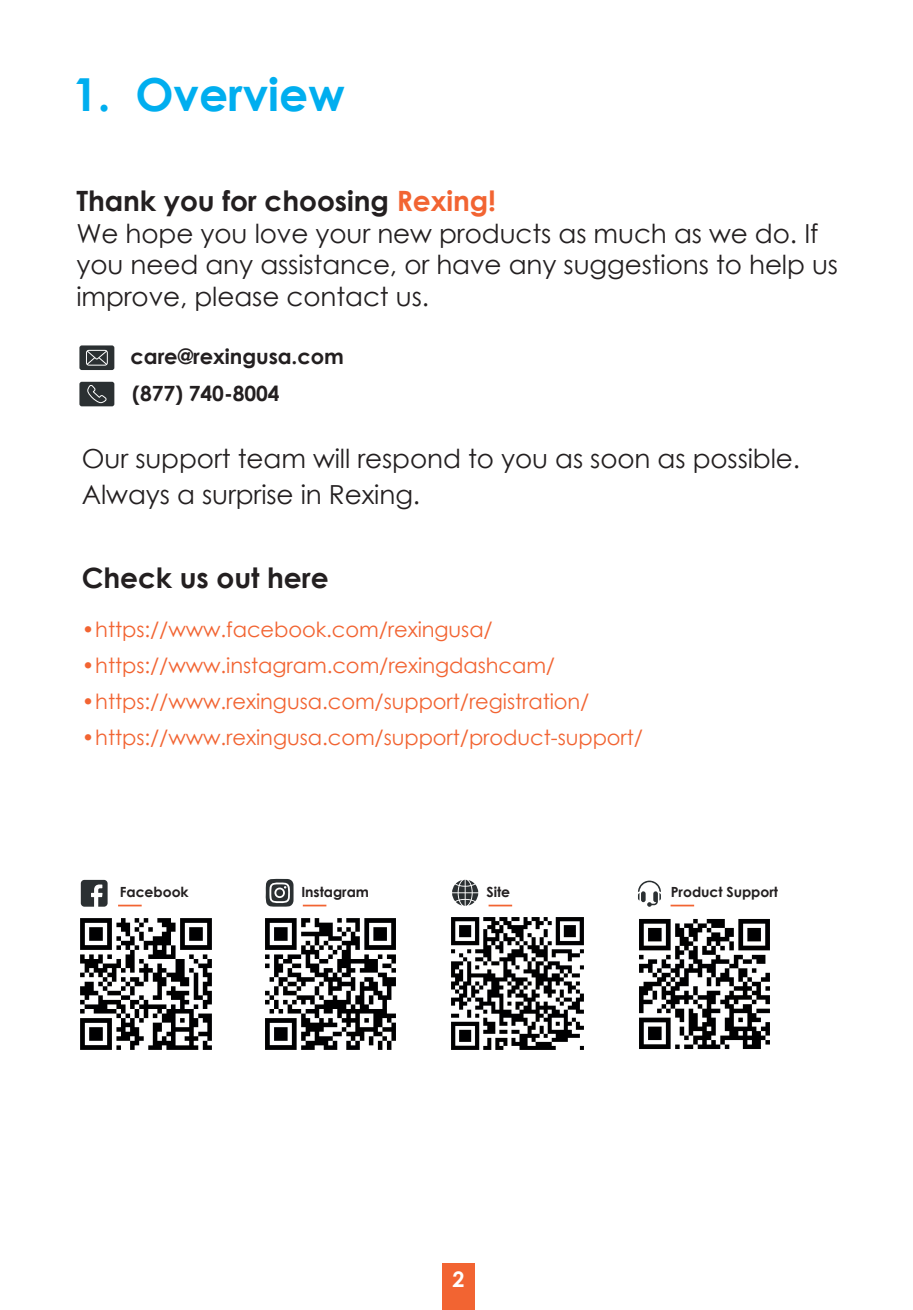
<style>
.page{position:relative;width:913px;height:1310px;background:#fff}
.page>*{position:absolute;margin:0;border:0;box-sizing:border-box;transform-origin:0 0}
.t1{font:700 45.5px "Century Gothic";color:#00aeef}
.t2{font:700 28px "Century Gothic";letter-spacing:-.005em;color:#231f20}
.t3{font:26.25px/31.5px "Century Gothic";letter-spacing:-.005em;color:#231f20}
.t4{font:700 21.35px "Century Gothic";color:#fff}
.t5{font:21px "Century Gothic";letter-spacing:-.005em;color:#f26432}
.t6{font:700 21px/36.4px "Century Gothic";letter-spacing:-.005em;color:#231f20}
.t7{font:700 14px "Century Gothic";letter-spacing:-.005em;color:#231f20}
.s1{color:#f26432}
</style>
<div class="page">
<hr style="left:118px;top:904px;width:24px;height:2px;background:#f26432">
<hr style="left:303px;top:904px;width:23px;height:2px;background:#f26432">
<hr style="left:488px;top:904px;width:24px;height:2px;background:#f26432">
<hr style="left:670px;top:904px;width:24px;height:2px;background:#f26432">
<img style="left:80px;top:918px;width:132px;height:132px">
<img style="left:265px;top:918px;width:131px;height:132px">
<img style="left:451px;top:917px;width:133px;height:133px">
<img style="left:639px;top:919px;width:131px;height:130px">
<svg style="left:81px;top:880px;width:27px;height:26px"></svg>
<svg style="left:265px;top:878px;width:28px;height:29px"></svg>
<svg style="left:452px;top:879px;width:26px;height:27px"></svg>
<svg style="left:638px;top:880px;width:23px;height:27px"></svg>
<div style="left:79px;top:345px;width:35px;height:25px;background:#2b3032;border-radius:2px"></div>
<svg style="left:86px;top:349px;width:22px;height:17px"></svg>
<div style="left:79px;top:382px;width:35px;height:24px;background:#2b3032;border-radius:2px"></div>
<svg style="left:87px;top:385px;width:20px;height:19px"></svg>
<div style="left:442px;top:1263px;width:33px;height:47px;background:#f26432"></div>
<h1 class="t1" style="left:72px;top:60px;width:274px">1. Overview</h1>
<p class="t2" style="left:76px;top:180px;width:421px">Thank you for choosing <span class="s1">Rexing!</span></p>
<p class="t3" style="left:76px;top:217px;width:763px">We hope you love your new products as much as we do. If you need any assistance, or have any suggestions to help us improve, please contact us.</p>
<p class="t6" style="left:131px;top:338px;width:215px">care@rexingusa.com (877) 740-8004</p>
<p class="t3" style="left:82px;top:440px;width:720px;line-height:35.7px">Our support team will respond to you as soon as possible.<br>Always a surprise in Rexing.</p>
<p class="t2" style="left:82px;top:556px;width:248px">Check us out here</p>
<p class="t5" style="left:82px;top:615px;width:412px">•https://www.facebook.com/rexingusa/</p>
<p class="t5" style="left:82px;top:651px;width:475px">•https://www.instagram.com/rexingdashcam/</p>
<p class="t5" style="left:82px;top:686px;width:509px">•https://www.rexingusa.com/support/registration/</p>
<p class="t5" style="left:82px;top:722px;width:563px">•https://www.rexingusa.com/support/product-support/</p>
<p class="t7" style="left:120px;top:881px;width:70px">Facebook</p>
<p class="t7" style="left:301px;top:881px;width:69px">Instagram</p>
<p class="t7" style="left:486px;top:881px;width:25px">Site</p>
<p class="t7" style="left:671px;top:881px;width:109px">Product Support</p>
<p class="t4" style="left:452px;top:1262px;width:14px">2</p>
</div>
